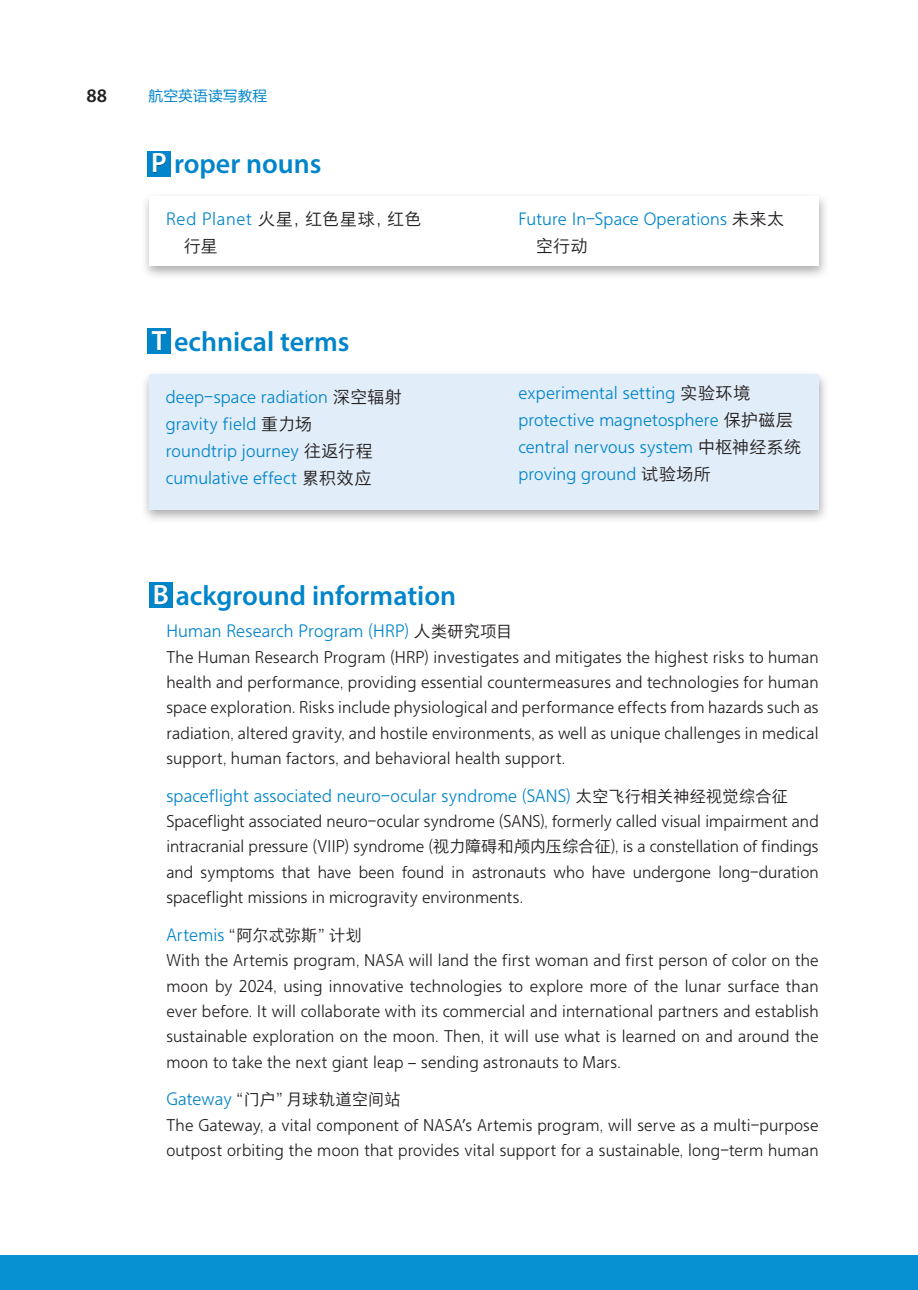
<style>
.page{position:relative;width:918px;height:1290px;background:#fff}
.page>*{position:absolute;margin:0;border:0;box-sizing:border-box;transform-origin:0 0}
.t1{font:600 28px "Myriad Pro";color:#0085cb}
.t2{font:600 19.25px "Myriad Pro";color:#231f20}
.t3{font:17.5px/27.1px "FZYOUHK 506 L GBK1 0";letter-spacing:.005em;color:#0085cb}
.t4{font:17.5px/27.1px "FZYOUHK 506 L GBK1 0";letter-spacing:.03em;color:#231f20}
.t5{font:16.62px/25.4px "FZYOUHK 506 L GBK1 0";letter-spacing:.01em;color:#231f20;text-align:justify}
.t6{font:14.88px "FZLTHJW GB1 0";color:#0085cb}
.s1{color:#fff}
.s2{color:#0085cb}
.s3{color:#231f20}
.s4{font-size:16.62px;color:#231f20}
.s5{font-size:17.5px;color:#0085cb}
.s6{font-family:"Myriad Pro";font-size:17.5px}
</style>
<div class="page">
<div style="left:0;top:1255px;width:918px;height:35px;background:#0891d2"></div>
<div style="left:140px;top:192px;width:690px;height:88px;background:#231f20;opacity:.37"></div>
<div style="left:149px;top:197px;width:670px;height:69px;background:#fff"></div>
<div style="left:140px;top:370px;width:689px;height:154px;background:#231f20;opacity:.37"></div>
<div style="left:149px;top:375px;width:670px;height:135px;background:#e1edf8"></div>
<div style="left:147px;top:151px;width:24px;height:26px;background:#0085cb"></div>
<div style="left:153px;top:154px;width:14px;height:19px;background:#231f20;opacity:.34"></div>
<div style="left:149px;top:582px;width:24px;height:26px;background:#0085cb"></div>
<div style="left:155px;top:585px;width:14px;height:20px;background:#231f20;opacity:.34"></div>
<div style="left:147px;top:328px;width:24px;height:26px;background:#0085cb"></div>
<div style="left:152px;top:331px;width:16px;height:19px;background:#231f20;opacity:.34"></div>
<p class="t2" style="left:86px;top:83px;width:22px">88</p>
<p class="t6" style="left:148px;top:87px;width:121px">航空英语读写教程</p>
<h1 class="t1" style="left:151px;top:146px;width:172px"><span class="s1">P</span> roper nouns</h1>
<p class="t4" style="left:184px;top:206px;width:239px;text-indent:-18px"><span class="s2">Red Planet</span> 火星，红色星球，红色行星</p>
<p class="t3" style="left:536px;top:206px;width:250px;text-indent:-18px">Future In-Space Operations <span class="s3">未来太空行动</span></p>
<h1 class="t1" style="left:152px;top:323px;width:199px"><span class="s1">T</span> echnical terms</h1>
<p class="t3" style="left:166px;top:383px;width:238px">deep-space radiation <span class="s3">深空辐射</span>gravity field <span class="s3">重力场<br></span>roundtrip journey <span class="s3">往返行程</span>cumulative effect <span class="s3">累积效应</span></p>
<p class="t3" style="left:518px;top:380px;width:285px">experimental setting <span class="s3">实验环境</span>protective magnetosphere <span class="s3">保护磁层</span>central nervous system <span class="s3">中枢神经系统</span>proving ground <span class="s3">试验场所</span></p>
<h1 class="t1" style="left:153px;top:577px;width:305px"><span class="s1">B</span> ackground information</h1>
<p class="t3" style="left:166px;top:618px;width:348px">Human Research Program (HRP) <span class="s4">人类研究项目</span></p>
<p class="t5" style="left:166px;top:644px;width:654px">The Human Research Program (HRP) investigates and mitigates the highest risks to human health and performance, providing essential countermeasures and technologies for human space exploration. Risks include physiological and performance effects from hazards such as radiation, altered gravity, and hostile environments, as well as unique challenges in medical support, human factors, and behavioral health support.</p>
<p class="t3" style="left:166px;top:782px;width:623px">spaceflight associated neuro-ocular syndrome (SANS) <span class="s4">太空飞行相关神经视觉综合征</span></p>
<p class="t5" style="left:166px;top:809px;width:654px">Spaceflight associated neuro-ocular syndrome (SANS), formerly called visual impairment and intracranial pressure (VIIP) syndrome (视力障碍和颅内压综合征), is a constellation of findings and symptoms that have been found in astronauts who have undergone long-duration spaceflight missions in microgravity environments.</p>
<p class="t5" style="left:166px;top:923px;width:654px;text-align:left"><span class="s5">Artemis</span>“阿尔忒弥斯”计划<br>With the Artemis program, NASA will land the first woman and first person of color on the moon by 2024, using innovative technologies to explore more of the lunar surface than ever before. It will collaborate with its commercial and international partners and establish sustainable exploration on the moon. Then, it will use what is learned on and around the moon to take the next giant leap <span class="s6">–</span> sending astronauts to Mars.</p>
<p class="t5" style="left:166px;top:1087px;width:654px;text-align:left"><span class="s5">Gateway</span>“门户”月球轨道空间站<br>The Gateway, a vital component of NASA<span class="s6">’</span>s Artemis program, will serve as a multi-purpose outpost orbiting the moon that provides vital support for a sustainable, long-term human</p>
</div>
